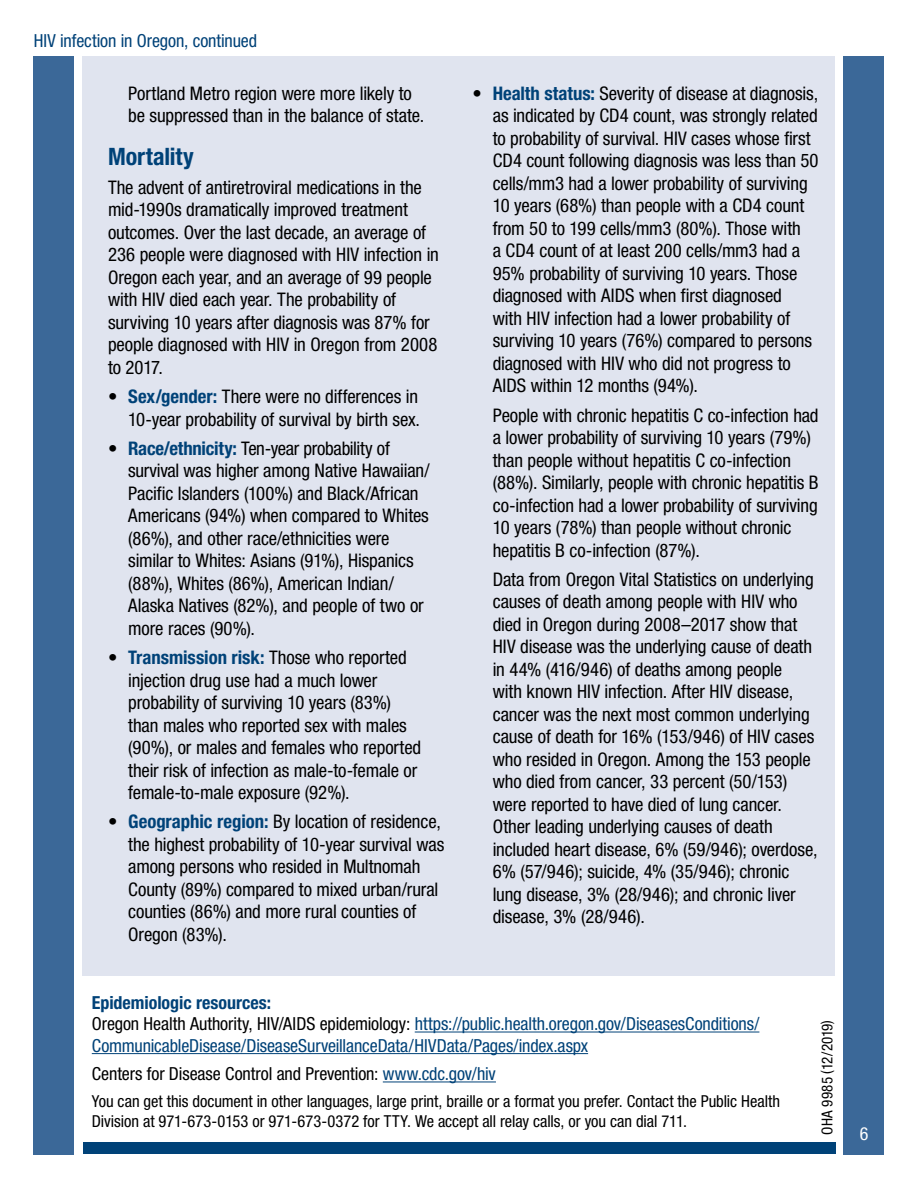
<style>
.page{position:relative;width:918px;height:1188px;background:#fff}
.page>*{position:absolute;margin:0;border:0;box-sizing:border-box;transform-origin:0 0}
.t1{font:700 condensed 24px "Helvetica Neue LT Std";color:#004278}
.t2{font:condensed 18.75px/22.5px "Helvetica Neue LT Std";letter-spacing:-.005em;color:#000}
.t3{font:condensed 18px/21.6px "Helvetica Neue LT Std";letter-spacing:-.005em;color:#004278}
.t4{font:condensed 18px "Helvetica Neue LT Std";letter-spacing:-.005em;color:#000}
.t5{font:condensed 18px "Helvetica Neue LT Std";color:#fff}
.t6{font:condensed 16.5px/19.8px "Helvetica Neue LT Std";letter-spacing:-.005em;color:#000}
.t7{font:condensed 15px "Helvetica Neue LT Std";letter-spacing:.015em;color:#000}
.s1{font-weight:700;color:#004278}
.s2{font-weight:700}
.s3{color:#000}
.s4{color:#004278}
</style>
<div class="page">
<div style="left:83px;top:56px;width:752px;height:1078px;background:#e0e4ef"></div>
<div style="left:34px;top:56px;width:40px;height:1098px;background:#3b6898"></div>
<div style="left:844px;top:56px;width:40px;height:1098px;background:#3b6898"></div>
<div style="left:83px;top:1143px;width:752px;height:11px;background:#004278"></div>
<div style="left:79px;top:976px;width:759px;height:162px;background:#fff"></div>
<hr style="left:415px;top:1032px;width:344px;height:1px;background:#004278">
<hr style="left:92px;top:1053px;width:496px;height:1px;background:#004278">
<hr style="left:383px;top:1082px;width:113px;height:1px;background:#004278">
<p class="t3" style="left:34px;top:29px;width:225px">HIV infection in Oregon, continued</p>
<p class="t2" style="left:128px;top:82px;width:297px">Portland Metro region were more likely to be suppressed than in the balance of state.</p>
<p class="t1" style="left:108px;top:142px;width:87px">Mortality</p>
<p class="t2" style="left:108px;top:176px;width:332px">The advent of antiretroviral medications in the mid-1990s dramatically improved treatment outcomes. Over the last decade, an average of 236 people were diagnosed with HIV infection in Oregon each year, and an average of 99 people with HIV died each year. The probability of surviving 10 years after diagnosis was 87% for people diagnosed with HIV in Oregon from 2008 to 2017.</p>
<p class="t2" style="left:108px;top:385px;width:314px;text-align:right">• <span class="s1">Sex/gender:</span> There were no differences in<br>10-year probability of survival by birth sex.</p>
<p class="t2" style="left:128px;top:437px;width:303px;text-indent:-20px">• <span class="s1">Race/ethnicity:</span> Ten-year probability of survival was higher among Native Hawaiian/ Pacific Islanders (100%) and Black/African Americans (94%) when compared to Whites (86%), and other race/ethnicities were similar to Whites: Asians (91%), Hispanics (88%), Whites (86%), American Indian/ Alaska Natives (82%), and people of two or more races (90%).</p>
<p class="t2" style="left:128px;top:646px;width:294px;text-indent:-20px">• <span class="s1">Transmission risk:</span> Those who reported injection drug use had a much lower probability of surviving 10 years (83%) than males who reported sex with males (90%), or males and females who reported their risk of infection as male-to-female or female-to-male exposure (92%).</p>
<p class="t2" style="left:128px;top:810px;width:318px;text-indent:-20px">• <span class="s1">Geographic region:</span> By location of residence, the highest probability of 10-year survival was among persons who resided in Multnomah County (89%) compared to mixed urban/rural counties (86%) and more rural counties of Oregon (83%).</p>
<p class="t2" style="left:493px;top:82px;width:327px;text-indent:-20px">• <span class="s1">Health status:</span> Severity of disease at diagnosis, as indicated by CD4 count, was strongly related to probability of survival. HIV cases whose first CD4 count following diagnosis was less than 50 cells/mm3 had a lower probability of surviving 10 years (68%) than people with a CD4 count from 50 to 199 cells/mm3 (80%). Those with<br>a CD4 count of at least 200 cells/mm3 had a 95% probability of surviving 10 years. Those diagnosed with AIDS when first diagnosed<br>with HIV infection had a lower probability of surviving 10 years (76%) compared to persons diagnosed with HIV who did not progress to AIDS within 12 months (94%).</p>
<p class="t2" style="left:493px;top:404px;width:327px">People with chronic hepatitis C co-infection had a lower probability of surviving 10 years (79%) than people without hepatitis C co-infection (88%). Similarly, people with chronic hepatitis B co-infection had a lower probability of surviving 10 years (78%) than people without chronic hepatitis B co-infection (87%).</p>
<p class="t2" style="left:493px;top:568px;width:326px">Data from Oregon Vital Statistics on underlying causes of death among people with HIV who died in Oregon during 2008–2017 show that HIV disease was the underlying cause of death in 44% (416/946) of deaths among people<br>with known HIV infection. After HIV disease, cancer was the next most common underlying cause of death for 16% (153/946) of HIV cases who resided in Oregon. Among the 153 people who died from cancer, 33 percent (50/153) were reported to have died of lung cancer.<br>Other leading underlying causes of death included heart disease, 6% (59/946); overdose, 6% (57/946); suicide, 4% (35/946); chronic lung disease, 3% (28/946); and chronic liver disease, 3% (28/946).</p>
<p class="t3" style="left:92px;top:991px;width:669px"><span class="s2">Epidemiologic resources:<br></span><span class="s3">Oregon Health Authority, HIV/AIDS epidemiology:</span> https://public.health.oregon.gov/DiseasesConditions/<br>CommunicableDisease/DiseaseSurveillanceData/HIVData/Pages/index.aspx</p>
<p class="t4" style="left:92px;top:1063px;width:406px">Centers for Disease Control and Prevention: <span class="s4">www.cdc.gov/hiv</span></p>
<p class="t6" style="left:92px;top:1091px;width:690px">You can get this document in other languages, large print, braille or a format you prefer. Contact the Public Health<br>Division at 971-673-0153 or 971-673-0372 for TTY. We accept all relay calls, or you can dial 711.</p>
<p class="t7" style="left:819px;top:1135px;width:116px;rotate:-90deg">OHA 9985 (12/2019)</p>
<p class="t5" style="left:860px;top:1124px;width:10px">6</p>
</div>
